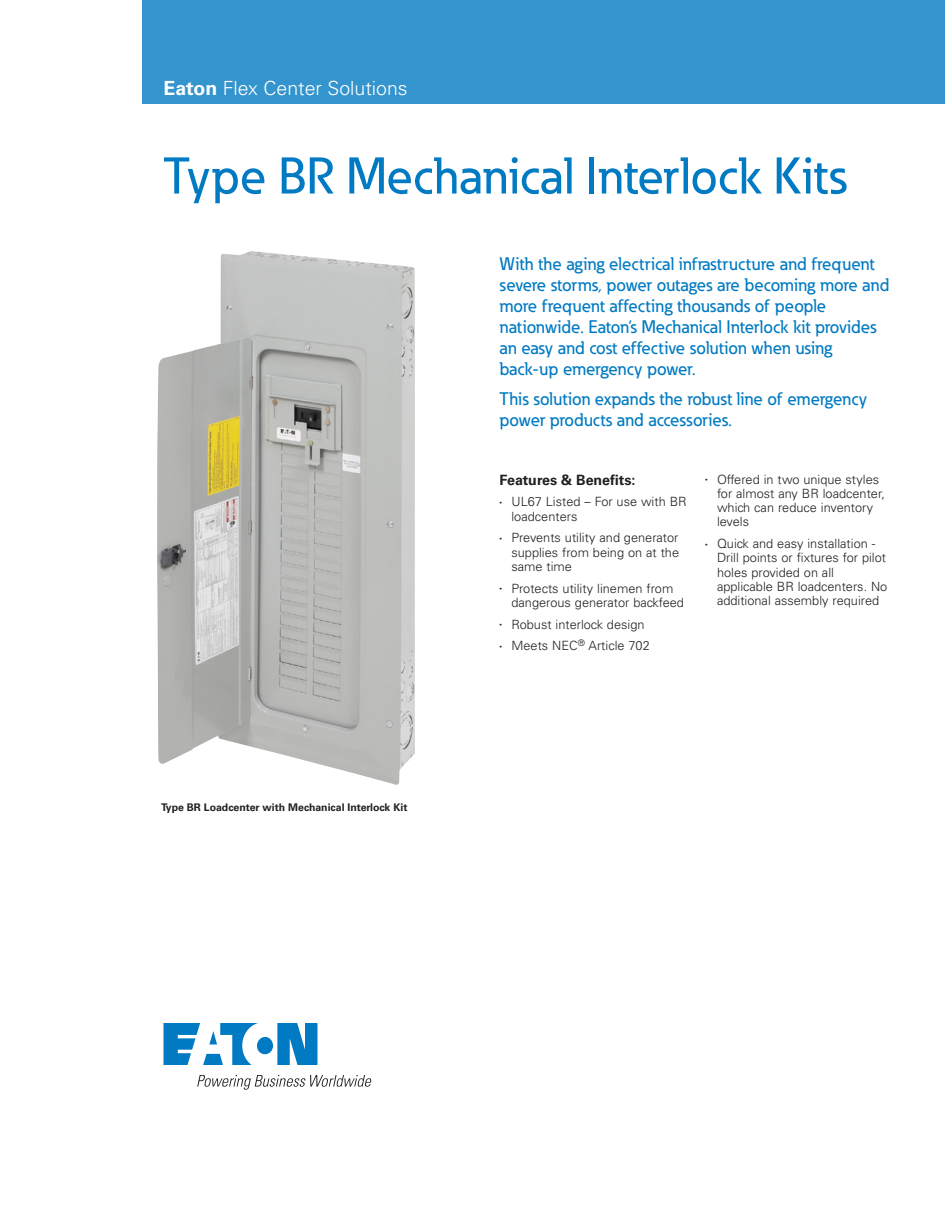
<style>
.page{position:relative;width:945px;height:1215px;background:#fff}
.page>*{position:absolute;margin:0;border:0;box-sizing:border-box;transform-origin:0 0}
._01_Headline___ADJ_C{font:500 51px "Eaton";color:#007ac2}
._00_Product__Line_1{font:300 19.5px "Univers LT Std";color:#fff}
._01_Overview__11_pt{font:500 18px/21px "Eaton";color:#007ac2}
._02_Body_Head__9_5_p{font:700 14.25px "Univers LT Std";color:#231f20}
.t1{font:300 12.75px/14.2px "Univers LT Std";color:#231f20}
.t2{font:700 10.5px "Univers LT Std";color:#231f20}
.s1{font-weight:700}
.s2{font-family:"Myriad Pro";font-weight:400;font-size:9px}
</style>
<div class="page">
<div style="left:142px;top:0;width:803px;height:103px;background:#3394ce"></div>
<svg style="left:163px;top:1023px;width:154px;height:42px"></svg>
<svg style="left:197px;top:1075px;width:175px;height:15px"></svg>
<img style="left:157px;top:251px;width:258px;height:534px">
<p class="_00_Product__Line_1" style="left:164px;top:76px;width:246px"><span class="s1">Eaton</span> Flex Center Solutions</p>
<p class="_01_Headline___ADJ_C" style="left:164px;top:145px;width:685px">Type BR Mechanical Interlock Kits</p>
<p class="_01_Overview__11_pt" style="left:500px;top:253px;width:391px">With the aging electrical infrastructure and frequent severe storms, power outages are becoming more and more frequent affecting thousands of people nationwide. Eaton’s Mechanical Interlock kit provides an easy and cost effective solution when using back-up emergency power.</p>
<p class="_01_Overview__11_pt" style="left:500px;top:388px;width:369px">This solution expands the robust line of emergency power products and accessories.</p>
<p class="t2" style="left:161px;top:801px;width:248px">Type BR Loadcenter with Mechanical Interlock Kit</p>
<p class="_02_Body_Head__9_5_p" style="left:500px;top:471px;width:138px">Features &amp; Benefits:</p>
<p class="t1" style="left:512px;top:495px;width:177px;text-indent:-12px"><span class="s2">•</span> UL67 Listed – For use with BR loadcenters</p>
<p class="t1" style="left:512px;top:531px;width:169px;text-align:justify;text-indent:-12px"><span class="s2">•</span> Prevents utility and generator supplies from being on at the same time</p>
<p class="t1" style="left:512px;top:581px;width:174px;text-indent:-12px"><span class="s2">•</span> Protects utility linemen from dangerous generator backfeed</p>
<p class="t1" style="left:500px;top:617px;width:147px"><span class="s2">•</span> Robust interlock design</p>
<p class="t1" style="left:500px;top:639px;width:152px"><span class="s2">•</span> Meets NEC<sup>®</sup> Article 702</p>
<p class="t1" style="left:717px;top:472px;width:169px;text-indent:-12px"><span class="s2">•</span> Offered in two unique styles for almost any BR loadcenter, which can reduce inventory levels</p>
<p class="t1" style="left:717px;top:536px;width:172px;text-indent:-12px"><span class="s2">•</span> Quick and easy installation -<br>Drill points or fixtures for pilot holes provided on all applicable BR loadcenters. No additional assembly required</p>
</div>
